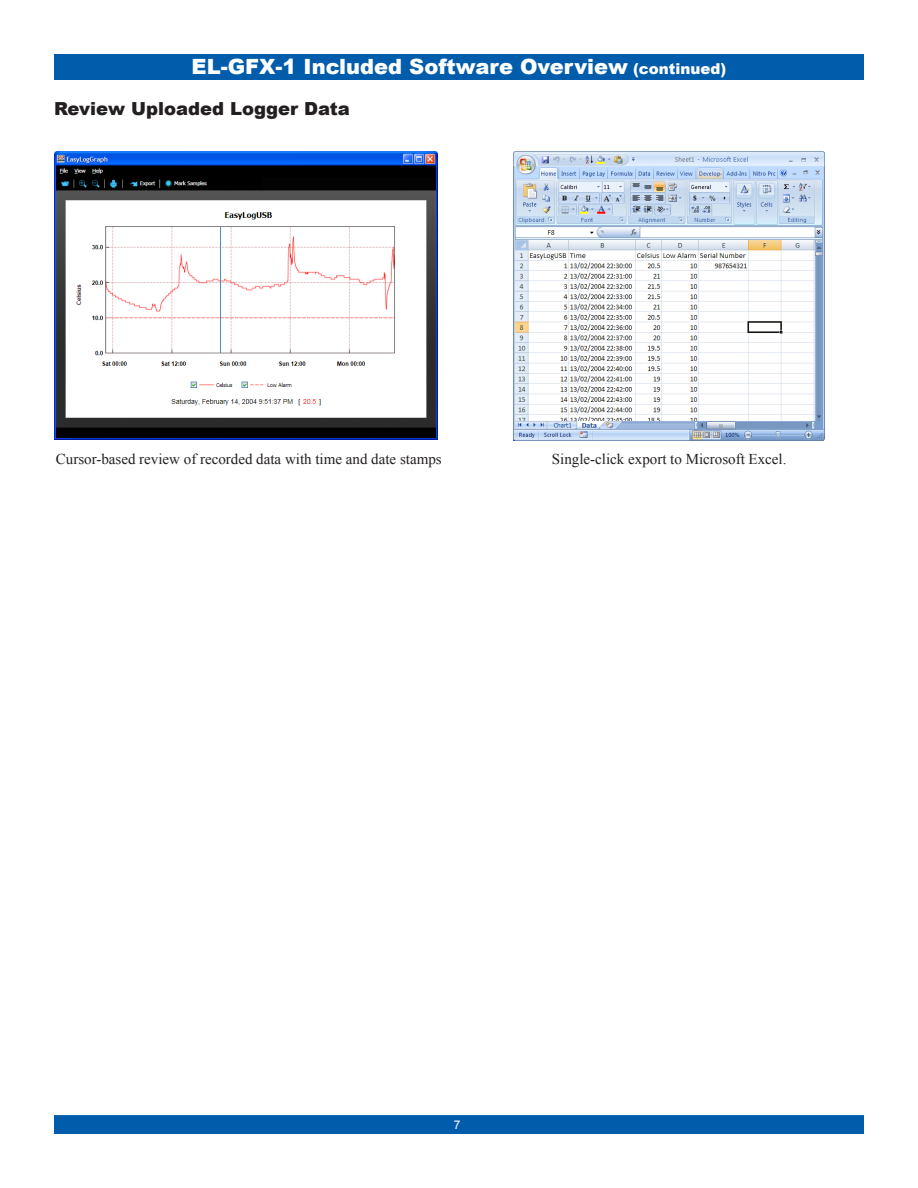
<style>
.page{position:relative;width:918px;height:1188px;background:#fff}
.page>*{position:absolute;margin:0;border:0;box-sizing:border-box;transform-origin:0 0}
.t1{font:900 21px "Arial";color:#fff}
.t2{font:900 18px "Arial";color:#231f20}
.t3{font:15px "Times New Roman";color:#231f20}
.t4{font:12px "Arial";color:#fff}
.s1{font-size:15px}
</style>
<div class="page">
<div style="left:55px;top:1116px;width:808px;height:17px;background:#015dab"></div>
<div style="left:54px;top:1115px;width:810px;height:19px;border:2px solid #015dab"></div>
<div style="left:54px;top:54px;width:810px;height:26px;background:#015dab"></div>
<img style="left:54px;top:151px;width:384px;height:288px">
<img style="left:514px;top:152px;width:311px;height:289px">
<h1 class="t1" style="left:192px;top:52px;width:536px">EL-GFX-1 Included Software Overview <span class="s1">(continued)</span></h1>
<p class="t2" style="left:54px;top:96px;width:297px">Review Uploaded Logger Data</p>
<p class="t3" style="left:56px;top:449px;width:387px">Cursor-based review of recorded data with time and date stamps</p>
<p class="t3" style="left:552px;top:449px;width:236px">Single-click export to Microsoft Excel.</p>
<p class="t4" style="left:454px;top:1117px;width:8px">7</p>
</div>
